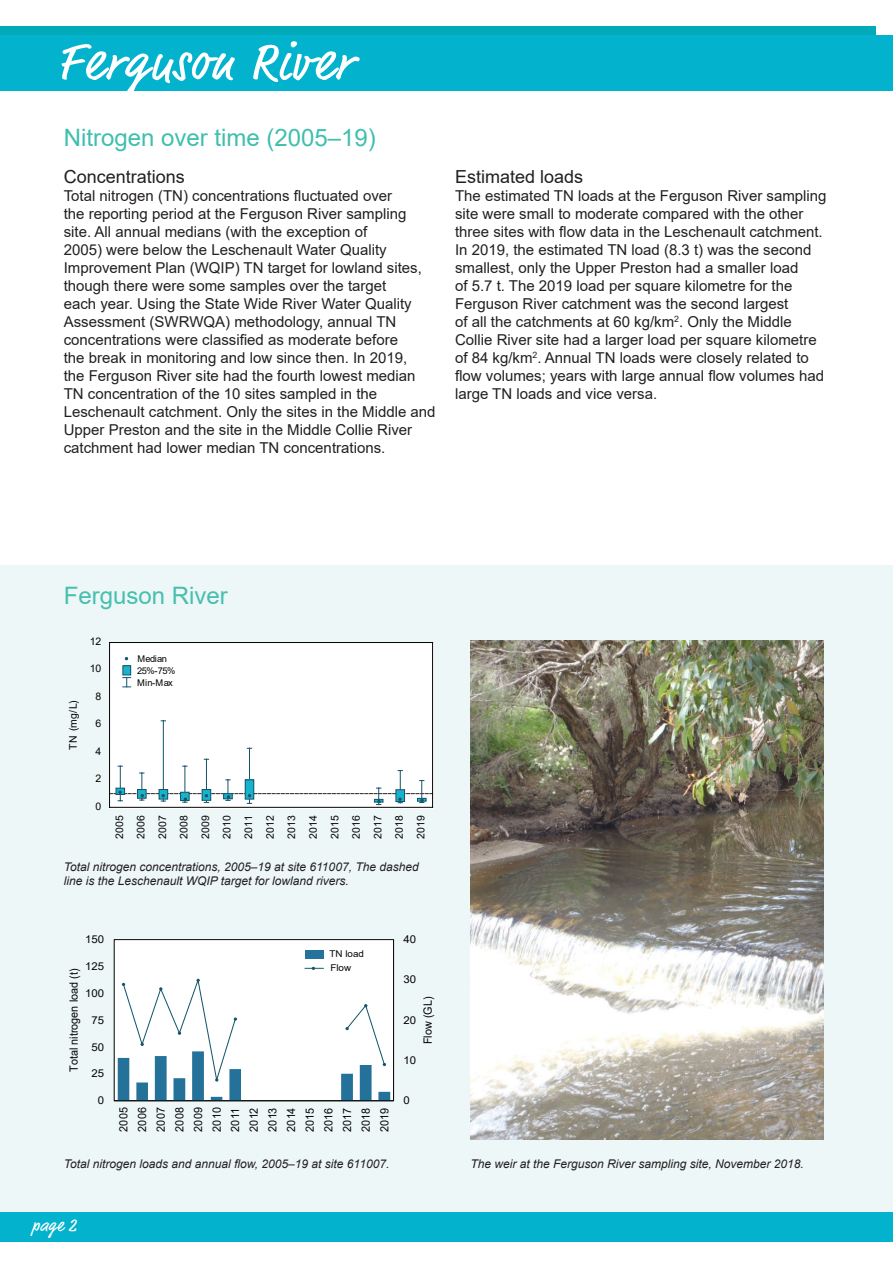
<style>
.page{position:relative;width:893px;height:1263px;background:#fff}
.page>*{position:absolute;margin:0;border:0;box-sizing:border-box;transform-origin:0 0}
.t1{font:54px "Market Web";letter-spacing:.04em;color:#fff}
.heading1{font:24px "Arial";color:#3fbfae}
.body_copy{font:24px "Arial";color:#47bfaf}
.sub-heading{font:18px "Arial";color:#231f20}
.body_copy-2{font:18px "Arial";color:#231f20}
.t2{font:18px "Market Web";color:#fff}
.body_copy-3{font:15px/18px "Arial";color:#231f20}
.t3{font:italic 12px/14.4px "Arial";color:#231f20}
.t4{font:11.4px/18.6px "Arial";letter-spacing:-.005em;color:#040503;text-align:justify;scale:.95 1}
.t5{font:10.8px "Arial";letter-spacing:-.005em;color:#040503;scale:1.05 1}
.t6{font:10.5px/21.6px "Arial";color:#040503;text-align:justify}
.t7{font:9.3px/11.9px "Arial";letter-spacing:-.055em;color:#050504}
.t8{font:9.3px/14px "Arial";color:#050504;scale:1.06 1}
</style>
<div class="page">
<div style="left:0;top:566px;width:893px;height:646px;background:#edf7f7"></div>
<div style="left:0;top:27px;width:875px;height:64px;background:#00aab8"></div>
<div style="left:0;top:35px;width:893px;height:56px;background:#03b2cd"></div>
<div style="left:110px;top:642px;width:324px;height:166px;background:#fff"></div>
<hr style="left:163px;top:721px;width:1px;height:80px;background:#14556a">
<hr style="left:206px;top:759px;width:1px;height:43px;background:#14556a">
<hr style="left:249px;top:748px;width:1px;height:55px;background:#14556a">
<svg style="left:110px;top:766px;width:322px;height:39px"></svg>
<hr style="left:110px;top:807px;width:323px;height:1px;background:#040503">
<hr style="left:110px;top:642px;width:323px;height:1px;background:#040503">
<hr style="left:109px;top:642px;width:1px;height:165px;background:#040503">
<hr style="left:432px;top:642px;width:1px;height:165px;background:#040503">
<div style="left:123px;top:666px;width:8px;height:9px;background:#1cb2cc"></div>
<div style="left:122px;top:665px;width:9px;height:10px;border:1px solid #10566b"></div>
<svg style="left:123px;top:677px;width:8px;height:10px"></svg>
<div style="left:114px;top:940px;width:280px;height:161px;background:#fff"></div>
<div style="left:114px;top:939px;width:280px;height:162px;border:1px solid #040503"></div>
<hr style="left:114px;top:1100px;width:280px;height:1px;background:#040503">
<svg style="left:118px;top:978px;width:272px;height:123px"></svg>
<div style="left:305px;top:950px;width:18px;height:9px;background:#25729a"></div>
<svg style="left:305px;top:967px;width:18px;height:3px"></svg>
<div style="left:0;top:1212px;width:893px;height:30px;background:#03b2cd"></div>
<img style="left:470px;top:641px;width:353px;height:499px">
<p class="t1" style="left:57px;top:30px;width:296px">Ferguson River</p>
<p class="heading1" style="left:64px;top:121px;width:314px">Nitrogen over time (2005–19)</p>
<p class="sub-heading" style="left:64px;top:164px;width:123px">Concentrations</p>
<p class="body_copy-3" style="left:64px;top:187px;width:373px">Total nitrogen (TN) concentrations fluctuated over<br>the reporting period at the Ferguson River sampling site. All annual medians (with the exception of<br>2005) were below the Leschenault Water Quality Improvement Plan (WQIP) TN target for lowland sites, though there were some samples over the target<br>each year. Using the State Wide River Water Quality Assessment (SWRWQA) methodology, annual TN concentrations were classified as moderate before<br>the break in monitoring and low since then. In 2019,<br>the Ferguson River site had the fourth lowest median TN concentration of the 10 sites sampled in the Leschenault catchment. Only the sites in the Middle and Upper Preston and the site in the Middle Collie River catchment had lower median TN concentrations.</p>
<p class="body_copy-2" style="left:455px;top:164px;width:130px">Estimated loads</p>
<p class="body_copy-3" style="left:455px;top:187px;width:373px">The estimated TN loads at the Ferguson River sampling site were small to moderate compared with the other three sites with flow data in the Leschenault catchment.<br>In 2019, the estimated TN load (8.3 t) was the second smallest, only the Upper Preston had a smaller load<br>of 5.7 t. The 2019 load per square kilometre for the Ferguson River catchment was the second largest<br>of all the catchments at 60 kg/km<sup>2</sup>. Only the Middle Collie River site had a larger load per square kilometre of 84 kg/km<sup>2</sup>. Annual TN loads were closely related to flow volumes; years with large annual flow volumes had large TN loads and vice versa.</p>
<p class="body_copy" style="left:64px;top:579px;width:166px">Ferguson River</p>
<p class="t6" style="left:62px;top:750px;width:51px;rotate:-90deg">TN (mg/L)</p>
<p class="t6" style="left:90px;top:630px;width:13px">12</p>
<p class="t6" style="left:90px;top:658px;width:13px">10</p>
<p class="t6" style="left:96px;top:685px;width:7px">8</p>
<p class="t6" style="left:96px;top:713px;width:7px">6</p>
<p class="t6" style="left:96px;top:740px;width:7px">4</p>
<p class="t6" style="left:96px;top:768px;width:7px">2</p>
<p class="t6" style="left:96px;top:795px;width:7px">0</p>
<p class="t7" style="left:137px;top:653px;width:40px">Median<br>25%-75%<br>Min-Max</p>
<p class="t6" style="left:108px;top:839px;width:25px;rotate:-90deg">2005<br>2006<br>2007<br>2008<br>2009<br>2010<br>2011<br>2012<br>2013<br>2014<br>2015<br>2016<br>2017<br>2018<br>2019</p>
<p class="t3" style="left:64px;top:859px;width:356px">Total nitrogen concentrations, 2005–19 at site 611007, The dashed line is the Leschenault WQIP target for lowland rivers.</p>
<p class="t5" style="left:85px;top:932px;width:20px">150</p>
<p class="t5" style="left:85px;top:959px;width:20px">125</p>
<p class="t4" style="left:65px;top:1072px;width:110px;rotate:-90deg">Total nitrogen load (t)</p>
<p class="t5" style="left:85px;top:985px;width:20px">100</p>
<p class="t5" style="left:92px;top:1012px;width:14px">75</p>
<p class="t5" style="left:92px;top:1039px;width:14px">50</p>
<p class="t5" style="left:92px;top:1066px;width:14px">25</p>
<p class="t5" style="left:98px;top:1093px;width:8px">0</p>
<p class="t8" style="left:330px;top:947px;width:34px">TN load<br>Flow</p>
<p class="t4" style="left:114px;top:1132px;width:27px;rotate:-90deg">2005<br>2006<br>2007<br>2008<br>2009<br>2010<br>2011<br>2012<br>2013<br>2014<br>2015<br>2016<br>2017<br>2018<br>2019</p>
<p class="t5" style="left:403px;top:932px;width:14px">40</p>
<p class="t5" style="left:403px;top:972px;width:14px">30</p>
<p class="t5" style="left:403px;top:1012px;width:14px">20</p>
<p class="t5" style="left:403px;top:1053px;width:14px">10</p>
<p class="t4" style="left:419px;top:1044px;width:51px;rotate:-90deg">Flow (GL)</p>
<p class="t5" style="left:403px;top:1093px;width:8px">0</p>
<p class="t3" style="left:64px;top:1157px;width:327px">Total nitrogen loads and annual flow, 2005–19 at site 611007.</p>
<p class="t3" style="left:470px;top:1157px;width:335px">The weir at the Ferguson River sampling site, November 2018.</p>
<p class="t2" style="left:32px;top:1215px;width:46px">page 2</p>
</div>
